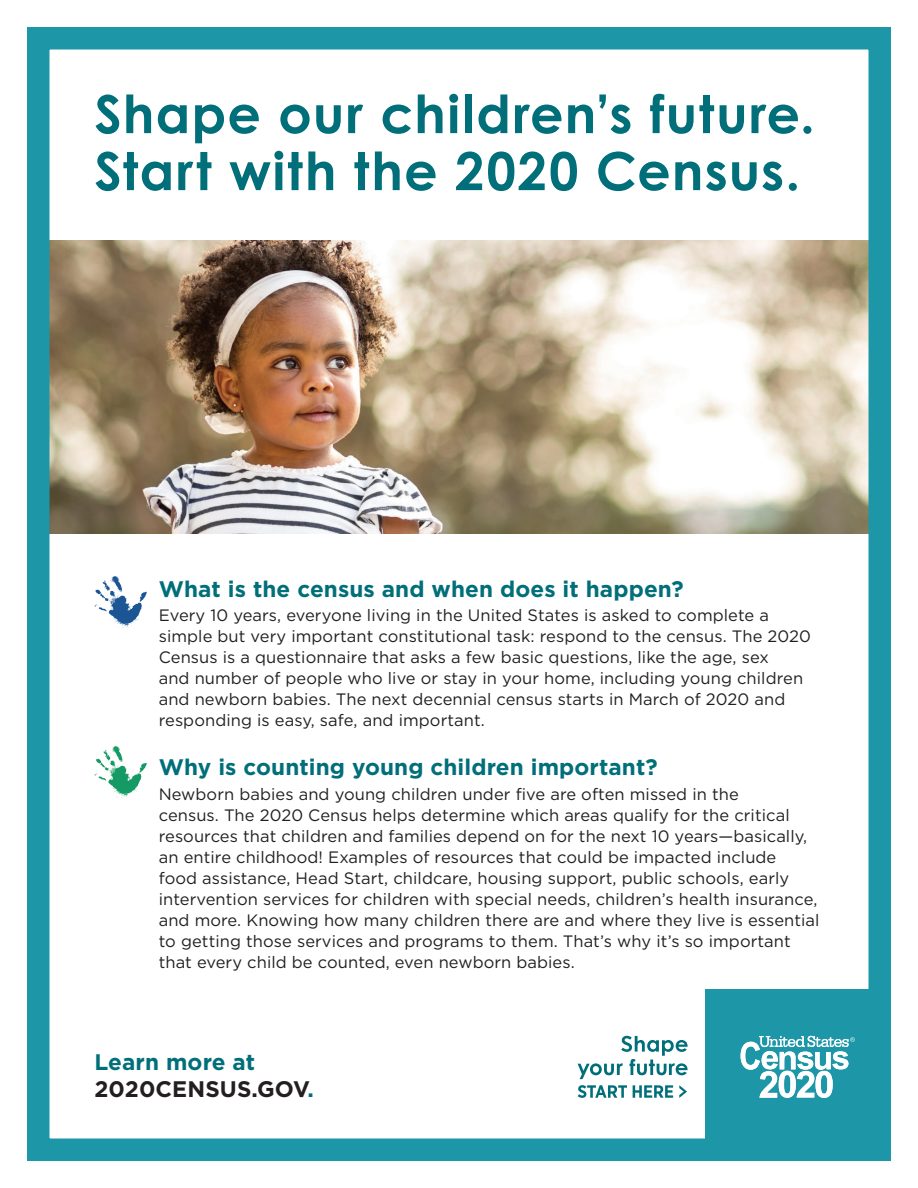
<style>
.page{position:relative;width:918px;height:1188px;background:#fff}
.page>*{position:absolute;margin:0;border:0;box-sizing:border-box;transform-origin:0 0}
.t1{font:700 52.5px/57px "Century Gothic Pro";letter-spacing:.025em;color:#006f7a}
.t2{font:700 22.5px "Gotham HTF";letter-spacing:.005em;color:#006f7a}
.t3{font:700 22.5px/27px "Gotham HTF";letter-spacing:.005em;color:#231f20}
.Body_Copy_Updated{font:16.5px/21px "Gotham HTF";letter-spacing:.005em;color:#231f20}
.s1{color:#006f7a}
</style>
<div class="page">
<div style="left:706px;top:989px;width:183px;height:170px;background:#1d97a8"></div>
<svg style="left:578px;top:1085px;width:49px;height:13px"></svg>
<svg style="left:633px;top:1085px;width:40px;height:13px"></svg>
<svg style="left:679px;top:1085px;width:8px;height:13px"></svg>
<svg style="left:578px;top:1036px;width:110px;height:43px"></svg>
<svg style="left:741px;top:1036px;width:114px;height:62px"></svg>
<svg style="left:95px;top:576px;width:52px;height:52px"></svg>
<svg style="left:95px;top:746px;width:52px;height:52px"></svg>
<img style="left:50px;top:240px;width:818px;height:293px">
<div style="left:27px;top:27px;width:864px;height:1134px;border:22px solid #1d97a8"></div>
<h1 class="t1" style="left:94px;top:85px;width:722px">Shape our children’s future.<br>Start with the 2020 Census.</h1>
<h2 class="t2" style="left:159px;top:576px;width:526px">What is the census and when does it happen?</h2>
<p class="Body_Copy_Updated" style="left:159px;top:605px;width:654px">Every 10 years, everyone living in the United States is asked to complete a simple but very important constitutional task: respond to the census. The 2020<br>Census is a questionnaire that asks a few basic questions, like the age, sex<br>and number of people who live or stay in your home, including young children and newborn babies. The next decennial census starts in March of 2020 and responding is easy, safe, and important.</p>
<h2 class="t2" style="left:159px;top:754px;width:501px">Why is counting young children important?</h2>
<p class="Body_Copy_Updated" style="left:159px;top:783px;width:662px">Newborn babies and young children under five are often missed in the<br>census. The 2020 Census helps determine which areas qualify for the critical resources that children and families depend on for the next 10 years—basically, an entire childhood! Examples of resources that could be impacted include<br>food assistance, Head Start, childcare, housing support, public schools, early intervention services for children with special needs, children’s health insurance, and more. Knowing how many children there are and where they live is essential to getting those services and programs to them. That’s why it’s so important that every child be counted, even newborn babies.</p>
<h2 class="t3" style="left:94px;top:1048px;width:221px"><span class="s1">Learn more at<br></span>2020CENSUS.GOV<span class="s1">.</span></h2>
</div>
